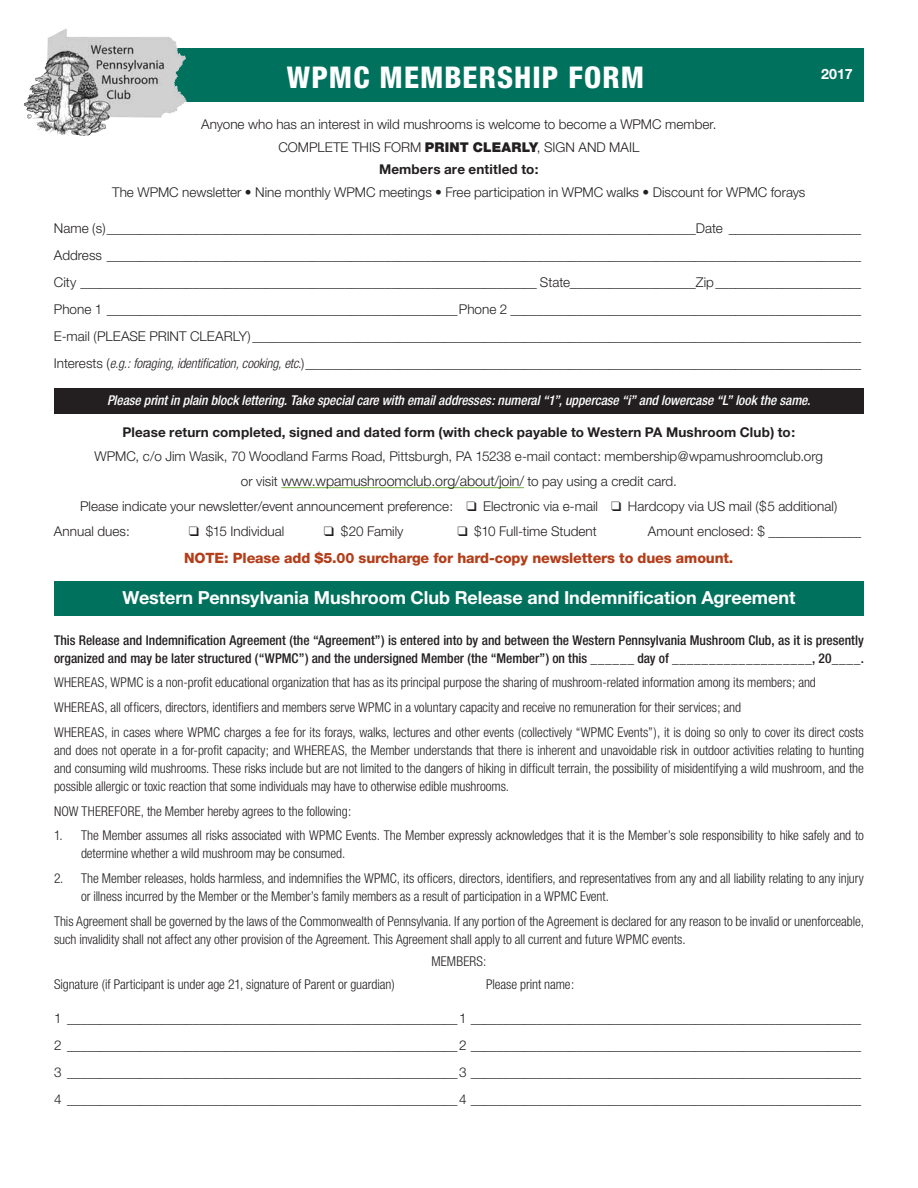
<style>
.page{position:relative;width:918px;height:1188px;background:#fff}
.page>*{position:absolute;margin:0;border:0;box-sizing:border-box;transform-origin:0 0}
.t1{font:800 condensed 30px "Helvetica Neue";letter-spacing:.035em;color:#fff}
.t2{font:700 18px "Helvetica Neue";letter-spacing:-.005em;color:#fff}
.t3{font:300 14.25px "Helvetica Neue";letter-spacing:-.01em;color:#231f20}
.t4{font:800 14.25px "Helvetica Neue";letter-spacing:-.01em;color:#b33e19}
.t5{font:700 14.25px "Helvetica Neue";color:#fff}
.t6{font:300 13.5px/27px "Helvetica Neue";color:#231f20;text-align:justify}
.t7{font:300 condensed 13.5px/18px "Helvetica Neue";letter-spacing:-.005em;color:#231f20}
.t8{font:500 condensed 13.5px/18px "Helvetica Neue";color:#231f20}
.t9{font:italic 500 condensed 13.5px "Helvetica Neue";letter-spacing:-.005em;color:#fff}
.t10{font:700 13.5px "Helvetica Neue";letter-spacing:.01em;color:#231f20}
.t11{font:300 condensed 13.5px "Helvetica Neue";letter-spacing:.015em;color:#231f20}
.s1{font-weight:900}
.s2{font-weight:700}
.s3{font-style:italic;font-stretch:condensed}
.s4{font-size:13.5px}
</style>
<div class="page">
<div style="left:54px;top:388px;width:810px;height:26px;background:#231f20"></div>
<div style="left:54px;top:582px;width:810px;height:34px;background:#00715d"></div>
<svg style="left:54px;top:49px;width:810px;height:53px;background:#1a7a69"></svg>
<hr style="left:281px;top:487px;width:243px;height:1px;background:#73b33c">
<img style="left:47px;top:29px;width:19px;height:34px">
<svg style="left:27px;top:114px;width:4px;height:5px"></svg>
<h1 class="t1" style="left:287px;top:59px;width:359px">WPMC MEMBERSHIP FORM</h1>
<p class="t6" style="left:201px;top:113px;width:517px;line-height:22.5px;text-align:center">Anyone who has an interest in wild mushrooms is welcome to become a WPMC member.<br>COMPLETE THIS FORM <span class="s1">PRINT CLEARLY</span>, SIGN AND MAIL<br><span class="s2">Members are entitled to:</span></p>
<p class="t6" style="left:112px;top:178px;width:695px">The WPMC newsletter • Nine monthly WPMC meetings • Free participation in WPMC walks • Discount for WPMC forays</p>
<p class="t6" style="left:54px;top:214px;width:809px">Name (s)_________________________________________________________________________________________Date ____________________ Address __________________________________________________________________________________________________________________ City _____________________________________________________________________ State___________________Zip______________________ Phone 1 _____________________________________________________Phone 2 _____________________________________________________ E-mail (PLEASE PRINT CLEARLY)____________________________________________________________________________________________ Interests (<span class="s3">e.g.: foraging, identification, cooking, etc.</span>)____________________________________________________________________________________</p>
<p class="t9" style="left:107px;top:392px;width:705px">Please print in plain block lettering. Take special care with email addresses: numeral “1”, uppercase “i” and lowercase “L” look the same.</p>
<p class="t10" style="left:122px;top:424px;width:674px">Please return completed, signed and dated form (with check payable to Western PA Mushroom Club) to:</p>
<p class="t6" style="left:95px;top:443px;width:730px">WPMC, c/o Jim Wasik, 70 Woodland Farms Road, Pittsburgh, PA 15238 e-mail contact: membership@wpamushroomclub.org</p>
<p class="t3" style="left:241px;top:472px;width:437px"><span class="s4">or visit</span> www.wpamushroomclub.org/about/join/ <span class="s4">to pay using a credit card.</span></p>
<p class="t6" style="left:54px;top:493px;width:785px;line-height:24.8px;text-indent:26px">Please indicate your newsletter/event announcement preference: ❑ Electronic via e-mail ❑ Hardcopy via US mail ($5 additional)<br>Annual dues:</p>
<p class="t5" style="left:821px;top:65px;width:33px">2017</p>
<p class="t6" style="left:189px;top:517px;width:97px">❑ $15 Individual</p>
<p class="t6" style="left:324px;top:517px;width:81px">❑ $20 Family</p>
<p class="t6" style="left:457px;top:517px;width:141px">❑ $10 Full-time Student</p>
<p class="t6" style="left:648px;top:517px;width:215px">Amount enclosed: $ ______________</p>
<p class="t4" style="left:184px;top:549px;width:551px">NOTE: Please add $5.00 surcharge for hard-copy newsletters to dues amount.</p>
<h2 class="t2" style="left:123px;top:587px;width:674px">Western Pennsylvania Mushroom Club Release and Indemnification Agreement</h2>
<p class="t8" style="left:54px;top:631px;width:812px">This Release and Indemnification Agreement (the “Agreement”) is entered into by and between the Western Pennsylvania Mushroom Club, as it is presently organized and may be later structured (“WPMC”) and the undersigned Member (the “Member”) on this ______ day of ___________________, 20____.</p>
<p class="t7" style="left:54px;top:670px;width:811px;line-height:24.8px">WHEREAS, WPMC is a non-profit educational organization that has as its principal purpose the sharing of mushroom-related information among its members; and<br>WHEREAS, all officers, directors, identifiers and members serve WPMC in a voluntary capacity and receive no remuneration for their services; and<br>WHEREAS, in cases where WPMC charges a fee for its forays, walks, lectures and other events (collectively “WPMC Events”), it is doing so only to cover its direct costs</p>
<p class="t7" style="left:54px;top:741px;width:812px;text-align:justify">and does not operate in a for-profit capacity; and WHEREAS, the Member understands that there is inherent and unavoidable risk in outdoor activities relating to hunting and consuming wild mushrooms. These risks include but are not limited to the dangers of hiking in difficult terrain, the possibility of misidentifying a wild mushroom, and the possible allergic or toxic reaction that some individuals may have to otherwise edible mushrooms.</p>
<p class="t7" style="left:54px;top:802px;width:299px">NOW THEREFORE, the Member hereby agrees to the following:</p>
<p class="t7" style="left:81px;top:826px;width:784px;text-indent:-27px">1. The Member assumes all risks associated with WPMC Events. The Member expressly acknowledges that it is the Member’s sole responsibility to hike safely and to determine whether a wild mushroom may be consumed.</p>
<p class="t7" style="left:81px;top:869px;width:784px;text-indent:-27px">2. The Member releases, holds harmless, and indemnifies the WPMC, its officers, directors, identifiers, and representatives from any and all liability relating to any injury or illness incurred by the Member or the Member’s family members as a result of participation in a WPMC Event.</p>
<p class="t7" style="left:54px;top:912px;width:811px">This Agreement shall be governed by the laws of the Commonwealth of Pennsylvania. If any portion of the Agreement is declared for any reason to be invalid or unenforceable, such invalidity shall not affect any other provision of the Agreement. This Agreement shall apply to all current and future WPMC events.</p>
<p class="t11" style="left:431px;top:954px;width:57px">MEMBERS:</p>
<p class="t7" style="left:54px;top:975px;width:342px">Signature (if Participant is under age 21, signature of Parent or guardian)</p>
<p class="t7" style="left:486px;top:975px;width:90px">Please print name:</p>
<p class="t6" style="left:54px;top:1004px;width:809px">1 ___________________________________________________________1 ___________________________________________________________ 2 ___________________________________________________________2 ___________________________________________________________ 3 ___________________________________________________________3 ___________________________________________________________ 4 ___________________________________________________________4 ___________________________________________________________</p>
</div>
